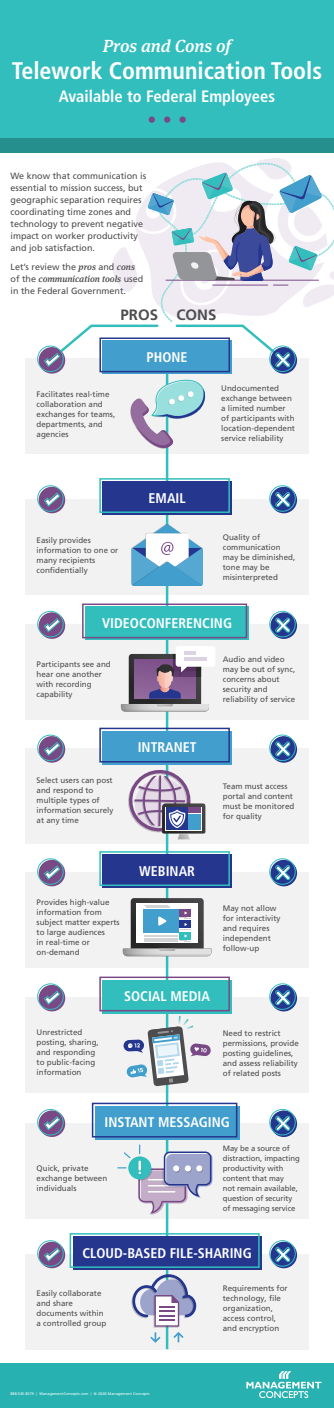
<style>
.page{position:relative;width:334px;height:1408px;background:#fff}
.page>*{position:absolute;margin:0;border:0;box-sizing:border-box;transform-origin:0 0}
.t1{font:700 condensed 24px "Frutiger LT Pro";color:#fff}
.t2{font:italic 500 17.5px "Meta Serif Pro";color:#fff}
.t3{font:700 condensed 16.5px "Frutiger LT Pro";color:#fff}
.t4{font:700 15px "Frutiger LT Pro";color:#4d4d4f}
.t5{font:700 condensed 14px "Frutiger LT Pro";color:#fff}
.t6{font:9px/12px "Frutiger LT Pro";color:#4d4d4f}
.t7{font:italic 500 9px "Meta Serif Pro";color:#4d4d4f}
.t8{font:8px/10px "Frutiger LT Pro";color:#4d4d4f}
.t9{font:7.75px/10px "Frutiger LT Pro";letter-spacing:-.01em;color:#4d4d4f}
.t10{font:3.75px "Frutiger LT Pro";letter-spacing:.02em;color:#fff}
.s1{font-family:"Meta Serif Pro";font-weight:500;font-style:italic}
.s2{font-family:"Frutiger LT Pro";font-weight:400;font-style:normal}
.s3{font-weight:300}
</style>
<div class="page">
<div style="left:0;top:0;width:334px;height:153px;background:#32bebd"></div>
<div style="left:0;top:138px;width:334px;height:15px;background:#258f8e"></div>
<div style="left:149px;top:116px;width:6px;height:7px;background:#794986;border-radius:50%"></div>
<div style="left:164px;top:116px;width:6px;height:7px;background:#794986;border-radius:50%"></div>
<div style="left:179px;top:116px;width:7px;height:7px;background:#794986;border-radius:50%"></div>
<div style="left:0;top:1363px;width:334px;height:45px;background:#27b1b0"></div>
<svg style="left:246px;top:1371px;width:75px;height:27px"></svg>
<div style="left:25px;top:359px;width:284px;height:95px;background:#f2f2f2"></div>
<div style="left:25px;top:499px;width:284px;height:95px;background:#f2f2f2"></div>
<div style="left:25px;top:624px;width:284px;height:95px;background:#f2f2f2"></div>
<div style="left:25px;top:749px;width:284px;height:95px;background:#f2f2f2"></div>
<div style="left:25px;top:872px;width:284px;height:95px;background:#f2f2f2"></div>
<div style="left:25px;top:997px;width:284px;height:95px;background:#f2f2f2"></div>
<div style="left:25px;top:1123px;width:284px;height:95px;background:#f2f2f2"></div>
<div style="left:25px;top:1254px;width:284px;height:95px;background:#f2f2f2"></div>
<hr style="left:166px;top:346px;width:2px;height:1003px;background:#32bebd">
<svg style="left:103px;top:341px;width:129px;height:33px"></svg>
<div style="left:103px;top:481px;width:129px;height:34px;background:#25368f"></div>
<div style="left:99px;top:478px;width:131px;height:35px;border:2px solid #32bebd"></div>
<div style="left:85px;top:607px;width:164px;height:33px;background:#32bebd"></div>
<div style="left:82px;top:603px;width:165px;height:35px;border:2px solid #794986"></div>
<div style="left:103px;top:731px;width:129px;height:33px;background:#429ecc"></div>
<div style="left:99px;top:727px;width:131px;height:35px;border:2px solid #25368f"></div>
<div style="left:103px;top:854px;width:129px;height:33px;background:#25368f"></div>
<div style="left:99px;top:851px;width:131px;height:35px;border:2px solid #32bebd"></div>
<div style="left:103px;top:979px;width:129px;height:34px;background:#32bebd"></div>
<div style="left:99px;top:976px;width:131px;height:35px;border:2px solid #794986"></div>
<div style="left:95px;top:1106px;width:144px;height:33px;background:#429ecc"></div>
<div style="left:92px;top:1102px;width:145px;height:35px;border:2px solid #25368f"></div>
<div style="left:73px;top:1236px;width:188px;height:33px;background:#25368f"></div>
<div style="left:70px;top:1233px;width:190px;height:34px;border:2px solid #32bebd"></div>
<svg style="left:131px;top:524px;width:72px;height:62px"></svg>
<svg style="left:121px;top:646px;width:94px;height:65px"></svg>
<hr style="left:184px;top:658px;width:23px;height:3px;background:#794986">
<svg style="left:123px;top:898px;width:89px;height:58px"></svg>
<hr style="left:144px;top:935px;width:34px;height:1px;background:#d1d3d4">
<hr style="left:144px;top:938px;width:34px;height:1px;background:#d1d3d4">
<hr style="left:144px;top:940px;width:34px;height:2px;background:#d1d3d4">
<svg style="left:128px;top:766px;width:77px;height:73px"></svg>
<svg style="left:131px;top:1274px;width:65px;height:68px"></svg>
<svg style="left:123px;top:1016px;width:88px;height:70px"></svg>
<div style="left:128px;top:1156px;width:23px;height:23px;background:#32bebd;border-radius:50%"></div>
<svg style="left:138px;top:1144px;width:74px;height:70px"></svg>
<svg style="left:124px;top:1152px;width:7px;height:6px"></svg>
<svg style="left:135px;top:196px;width:37px;height:127px"></svg>
<svg style="left:112px;top:245px;width:30px;height:55px"></svg>
<div style="left:130px;top:188px;width:46px;height:46px;border:2px solid #fff;border-radius:50%"></div>
<div style="left:146px;top:204px;width:15px;height:14px;border:6px solid #fff;border-radius:50%"></div>
<svg style="left:158px;top:310px;width:119px;height:12px"></svg>
<svg style="left:148px;top:158px;width:186px;height:152px"></svg>
<svg style="left:130px;top:379px;width:76px;height:70px"></svg>
<div style="left:39px;top:347px;width:26px;height:26px;background:#794986;border-radius:50%"></div>
<svg style="left:37px;top:324px;width:123px;height:48px"></svg>
<svg style="left:271px;top:347px;width:26px;height:27px"></svg>
<svg style="left:174px;top:324px;width:122px;height:48px"></svg>
<svg style="left:39px;top:487px;width:26px;height:26px"></svg>
<svg style="left:37px;top:485px;width:27px;height:27px"></svg>
<svg style="left:271px;top:487px;width:26px;height:26px"></svg>
<svg style="left:269px;top:485px;width:27px;height:27px"></svg>
<svg style="left:39px;top:612px;width:26px;height:27px"></svg>
<svg style="left:37px;top:611px;width:27px;height:26px"></svg>
<svg style="left:271px;top:612px;width:26px;height:27px"></svg>
<svg style="left:269px;top:611px;width:27px;height:26px"></svg>
<svg style="left:39px;top:736px;width:26px;height:26px"></svg>
<svg style="left:37px;top:734px;width:27px;height:27px"></svg>
<svg style="left:271px;top:736px;width:26px;height:26px"></svg>
<svg style="left:269px;top:734px;width:27px;height:27px"></svg>
<svg style="left:39px;top:859px;width:26px;height:27px"></svg>
<svg style="left:37px;top:858px;width:27px;height:27px"></svg>
<svg style="left:271px;top:860px;width:26px;height:26px"></svg>
<svg style="left:269px;top:858px;width:27px;height:26px"></svg>
<svg style="left:39px;top:985px;width:26px;height:26px"></svg>
<svg style="left:37px;top:983px;width:27px;height:27px"></svg>
<svg style="left:271px;top:985px;width:26px;height:26px"></svg>
<svg style="left:269px;top:983px;width:27px;height:27px"></svg>
<svg style="left:39px;top:1110px;width:26px;height:27px"></svg>
<svg style="left:37px;top:1109px;width:27px;height:26px"></svg>
<svg style="left:271px;top:1110px;width:26px;height:27px"></svg>
<svg style="left:269px;top:1109px;width:27px;height:26px"></svg>
<svg style="left:39px;top:1241px;width:26px;height:27px"></svg>
<svg style="left:37px;top:1240px;width:27px;height:26px"></svg>
<svg style="left:271px;top:1241px;width:26px;height:27px"></svg>
<svg style="left:269px;top:1240px;width:27px;height:26px"></svg>
<h2 class="t2" style="left:103px;top:32px;width:130px">Pros and Cons of</h2>
<h1 class="t1" style="left:12px;top:57px;width:312px">Telework Communication Tools</h1>
<h3 class="t3" style="left:59px;top:86px;width:218px">Available to Federal Employees</h3>
<p class="t6" style="left:11px;top:170px;width:137px">We know that communication is essential to mission success, but geographic separation requires coordinating time zones and technology to prevent negative impact on worker productivity and job satisfaction.</p>
<p class="t6" style="left:11px;top:261px;width:126px">Let’s review the <span class="s1">pros</span> and <span class="s1">cons</span></p>
<p class="t7" style="left:11px;top:272px;width:134px"><span class="s2">of the</span> communication tools <span class="s2">used</span></p>
<p class="t6" style="left:11px;top:285px;width:117px">in the Federal Government.</p>
<h3 class="t4" style="left:121px;top:306px;width:97px">PROS CONS</h3>
<h3 class="t5" style="left:147px;top:349px;width:42px">PHONE</h3>
<p class="t8" style="left:37px;top:389px;width:80px">Facilitates real-time collaboration and exchanges for teams, departments, and agencies</p>
<p class="t8" style="left:221px;top:383px;width:75px">Undocumented exchange between a limited number of participants with location-dependent service reliability</p>
<h3 class="t5" style="left:149px;top:489px;width:39px">EMAIL</h3>
<p class="t8" style="left:37px;top:536px;width:83px">Easily provides information to one or many recipients confidentially</p>
<p class="t8" style="left:223px;top:532px;width:74px">Quality of communication may be diminished, tone may be misinterpreted</p>
<h3 class="t5" style="left:102px;top:615px;width:131px">VIDEOCONFERENCING</h3>
<p class="t8" style="left:37px;top:659px;width:76px">Participants see and hear one another with recording capability</p>
<p class="t8" style="left:223px;top:654px;width:74px">Audio and video may be out of sync, concerns about security and reliability of service</p>
<h3 class="t5" style="left:138px;top:739px;width:60px">INTRANET</h3>
<p class="t8" style="left:37px;top:775px;width:78px">Select users can post and respond to multiple types of information securely at any time</p>
<p class="t8" style="left:223px;top:781px;width:73px">Team must access portal and content must be monitored for quality</p>
<h3 class="t5" style="left:139px;top:862px;width:57px">WEBINAR</h3>
<p class="t8" style="left:37px;top:897px;width:85px">Provides high-value information from subject matter experts to large audiences<br>in real-time or on-demand</p>
<p class="t8" style="left:223px;top:903px;width:59px">May not allow for interactivity and requires independent follow-up</p>
<h3 class="t5" style="left:124px;top:988px;width:87px">SOCIAL MEDIA</h3>
<p class="t8" style="left:37px;top:1027px;width:64px">Unrestricted posting, sharing, and responding to public-facing information</p>
<p class="t8" style="left:223px;top:1028px;width:78px">Need to restrict permissions, provide posting guidelines, and assess reliability of related posts</p>
<h3 class="t5" style="left:104px;top:1114px;width:127px">INSTANT MESSAGING</h3>
<p class="t8" style="left:37px;top:1163px;width:72px">Quick, private exchange between individuals</p>
<p class="t9" style="left:223px;top:1143px;width:79px">May be a source of distraction, impacting productivity with content that may<br>not remain available, question of security of messaging service</p>
<h3 class="t5" style="left:83px;top:1244px;width:171px">CLOUD-BASED FILE-SHARING</h3>
<p class="t8" style="left:37px;top:1288px;width:71px">Easily collaborate and share documents within a controlled group</p>
<p class="t8" style="left:223px;top:1283px;width:66px">Requirements for technology, file organization, access control, and encryption</p>
<p class="t10" style="left:10px;top:1391px;width:141px">888.545.8579 <span class="s3">|</span> ManagementConcepts.com <span class="s3">|</span> © 2020 Management Concepts</p>
</div>
